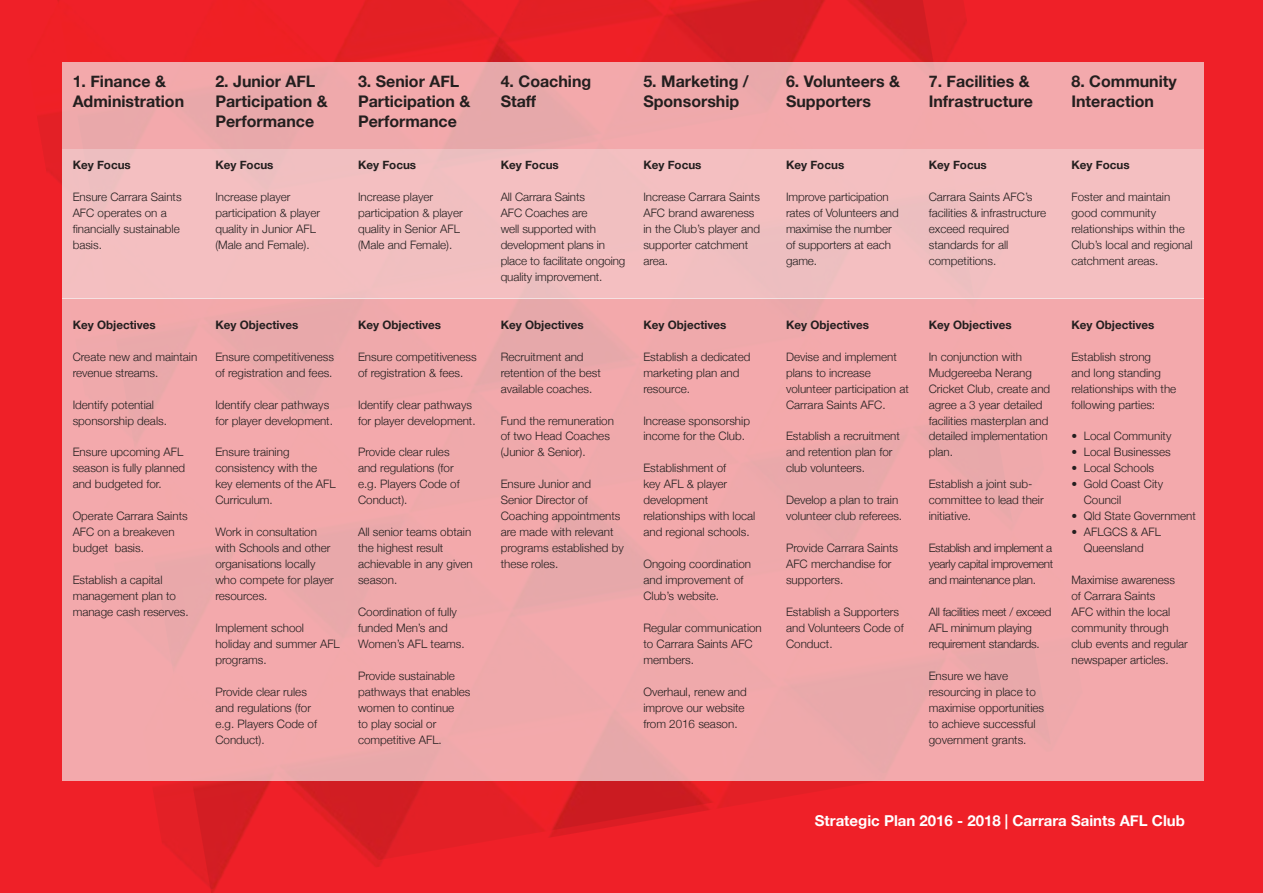
<style>
.page{position:relative;width:1263px;height:893px;background:#ef2028}
.page>*{position:absolute;margin:0;border:0;box-sizing:border-box;transform-origin:0 0}
.t1{font:700 16.05px/20.4px "Helvetica Neue";color:#241f1f}
.t2{font:700 15px "Helvetica Neue";color:#fff}
.t3{font:300 11.7px/16px "Helvetica Neue";color:#241f1f}
.t4{font:700 11.7px "Helvetica Neue";color:#241f1f}
.t5{font:300 11.7px/16px "Helvetica Neue";letter-spacing:-.02em;color:#241f1f}
</style>
<div class="page">
<img style="left:37px;top:0;width:930px;height:893px">
<div style="left:62px;top:62px;width:1142px;height:87px;background:linear-gradient(to right,#eca9aa,#f3a9ac)"></div>
<div style="left:62px;top:149px;width:1142px;height:150px;background:#f4bfc1"></div>
<div style="left:62px;top:299px;width:1142px;height:482px;background:#f3a9ab"></div>
<h1 class="t1" style="left:73px;top:71px;width:113px">1. Finance &amp;<br>Administration</h1>
<h1 class="t1" style="left:215px;top:71px;width:114px">2. Junior AFL<br>Participation &amp;<br>Performance</h1>
<h1 class="t1" style="left:358px;top:71px;width:114px">3. Senior AFL<br>Participation &amp;<br>Performance</h1>
<h1 class="t1" style="left:501px;top:71px;width:92px">4. Coaching<br>Staff</h1>
<h1 class="t1" style="left:643px;top:71px;width:107px">5. Marketing /<br>Sponsorship</h1>
<h1 class="t1" style="left:786px;top:71px;width:116px">6. Volunteers &amp;<br>Supporters</h1>
<h1 class="t1" style="left:929px;top:71px;width:106px">7. Facilities &amp;<br>Infrastructure</h1>
<h1 class="t1" style="left:1071px;top:71px;width:107px">8. Community<br>Interaction</h1>
<p class="t4" style="left:73px;top:155px;width:60px">Key Focus</p>
<p class="t3" style="left:73px;top:188px;width:111px">Ensure Carrara Saints<br>AFC operates on a financially sustainable basis.</p>
<p class="t4" style="left:215px;top:155px;width:60px">Key Focus</p>
<p class="t3" style="left:215px;top:188px;width:106px">Increase player participation &amp; player quality in Junior AFL (Male and Female).</p>
<p class="t4" style="left:358px;top:155px;width:60px">Key Focus</p>
<p class="t3" style="left:358px;top:188px;width:106px">Increase player participation &amp; player quality in Senior AFL (Male and Female).</p>
<p class="t4" style="left:501px;top:155px;width:60px">Key Focus</p>
<p class="t3" style="left:501px;top:188px;width:126px">All Carrara Saints<br>AFC Coaches are<br>well supported with development plans in place to facilitate ongoing quality improvement.</p>
<p class="t4" style="left:501px;top:315px;width:85px">Key Objectives</p>
<p class="t3" style="left:501px;top:348px;width:102px">Recruitment and retention of the best available coaches.</p>
<p class="t3" style="left:501px;top:412px;width:115px">Fund the remuneration of two Head Coaches (Junior &amp; Senior).</p>
<p class="t3" style="left:501px;top:476px;width:125px">Ensure Junior and<br>Senior Director of<br>Coaching appointments are made with relevant programs established by these roles.</p>
<p class="t4" style="left:643px;top:155px;width:60px">Key Focus</p>
<p class="t3" style="left:643px;top:188px;width:118px">Increase Carrara Saints<br>AFC brand awareness in the Club’s player and supporter catchment area.</p>
<p class="t4" style="left:786px;top:155px;width:60px">Key Focus</p>
<p class="t3" style="left:786px;top:188px;width:114px">Improve participation rates of Volunteers and maximise the number of supporters at each game.</p>
<p class="t4" style="left:929px;top:155px;width:60px">Key Focus</p>
<p class="t3" style="left:929px;top:188px;width:119px">Carrara Saints AFC’s facilities &amp; infrastructure exceed required standards for all competitions.</p>
<p class="t4" style="left:1071px;top:155px;width:60px">Key Focus</p>
<p class="t3" style="left:1071px;top:188px;width:123px">Foster and maintain good community relationships within the<br>Club’s local and regional catchment areas.</p>
<p class="t4" style="left:73px;top:315px;width:85px">Key Objectives</p>
<p class="t3" style="left:73px;top:348px;width:126px">Create new and maintain revenue streams.</p>
<p class="t3" style="left:73px;top:396px;width:96px">Identify potential sponsorship deals.</p>
<p class="t3" style="left:73px;top:444px;width:114px">Ensure upcoming AFL season is fully planned and budgeted for.</p>
<p class="t3" style="left:73px;top:508px;width:117px">Operate Carrara Saints<br>AFC on a breakeven budget basis.</p>
<p class="t3" style="left:73px;top:571px;width:117px">Establish a capital management plan to manage cash reserves.</p>
<p class="t4" style="left:215px;top:315px;width:85px">Key Objectives</p>
<p class="t3" style="left:215px;top:348px;width:120px">Ensure competitiveness of registration and fees.</p>
<p class="t3" style="left:215px;top:396px;width:119px">Identify clear pathways for player development.</p>
<p class="t3" style="left:215px;top:444px;width:122px">Ensure training consistency with the key elements of the AFL<br>Curriculum.</p>
<p class="t3" style="left:215px;top:524px;width:120px">Work in consultation with Schools and other organisations locally who compete for player resources.</p>
<p class="t3" style="left:215px;top:619px;width:126px">Implement school holiday and summer AFL programs.</p>
<p class="t3" style="left:215px;top:683px;width:103px">Provide clear rules and regulations (for e.g. Players Code of<br>Conduct).</p>
<p class="t4" style="left:358px;top:315px;width:85px">Key Objectives</p>
<p class="t3" style="left:358px;top:348px;width:120px">Ensure competitiveness of registration &amp; fees.</p>
<p class="t3" style="left:358px;top:396px;width:119px">Identify clear pathways for player development.</p>
<p class="t3" style="left:358px;top:444px;width:103px">Provide clear rules and regulations (for e.g. Players Code of<br>Conduct).</p>
<p class="t3" style="left:358px;top:524px;width:116px">All senior teams obtain the highest result achievable in any given season.</p>
<p class="t3" style="left:358px;top:603px;width:108px">Coordination of fully funded Men’s and<br>Women’s AFL teams.</p>
<p class="t3" style="left:358px;top:667px;width:114px">Provide sustainable pathways that enables women to continue<br>to play social or competitive AFL.</p>
<p class="t4" style="left:643px;top:315px;width:85px">Key Objectives</p>
<p class="t3" style="left:643px;top:348px;width:109px">Establish a dedicated marketing plan and resource.</p>
<p class="t3" style="left:643px;top:412px;width:108px">Increase sponsorship income for the Club.</p>
<p class="t3" style="left:643px;top:460px;width:114px">Establishment of<br>key AFL &amp; player development relationships with local and regional schools.</p>
<p class="t3" style="left:643px;top:556px;width:109px">Ongoing coordination and improvement of<br>Club’s website.</p>
<p class="t3" style="left:643px;top:619px;width:120px">Regular communication to Carrara Saints AFC members.</p>
<p class="t3" style="left:643px;top:683px;width:105px">Overhaul, renew and improve our website from 2016 season.</p>
<p class="t4" style="left:786px;top:315px;width:85px">Key Objectives</p>
<p class="t3" style="left:786px;top:348px;width:124px">Devise and implement plans to increase volunteer participation at<br>Carrara Saints AFC.</p>
<p class="t3" style="left:786px;top:428px;width:115px">Establish a recruitment and retention plan for club volunteers.</p>
<p class="t3" style="left:786px;top:492px;width:118px">Develop a plan to train volunteer club referees.</p>
<p class="t3" style="left:786px;top:540px;width:114px">Provide Carrara Saints<br>AFC merchandise for supporters.</p>
<p class="t3" style="left:786px;top:603px;width:119px">Establish a Supporters and Volunteers Code of<br>Conduct.</p>
<p class="t4" style="left:929px;top:315px;width:85px">Key Objectives</p>
<p class="t3" style="left:929px;top:348px;width:123px">In conjunction with<br>Mudgereeba Nerang<br>Cricket Club, create and agree a 3 year detailed facilities masterplan and detailed implementation plan.</p>
<p class="t3" style="left:929px;top:476px;width:117px">Establish a joint sub&shy;committee to lead their initiative.</p>
<p class="t3" style="left:929px;top:540px;width:126px;text-align:justify">Establish and implement a yearly capital improvement and maintenance plan.</p>
<p class="t5" style="left:929px;top:603px;width:124px">All facilities meet / exceed<br>AFL minimum playing requirement standards.</p>
<p class="t3" style="left:929px;top:667px;width:117px">Ensure we have resourcing in place to maximise opportunities to achieve successful government grants.</p>
<p class="t4" style="left:1071px;top:315px;width:85px">Key Objectives</p>
<p class="t3" style="left:1071px;top:348px;width:106px">Establish strong<br>and long standing relationships with the following parties:</p>
<p class="t3" style="left:1071px;top:428px;width:102px">• Local Community</p>
<p class="t3" style="left:1071px;top:444px;width:101px">• Local Businesses</p>
<p class="t3" style="left:1071px;top:460px;width:84px">• Local Schools</p>
<p class="t3" style="left:1084px;top:476px;width:81px;text-indent:-12px">• Gold Coast City<br>Council</p>
<p class="t3" style="left:1071px;top:508px;width:126px">• Qld State Government</p>
<p class="t3" style="left:1071px;top:524px;width:91px;text-align:center">• AFLGCS &amp; AFL<br>Queensland</p>
<p class="t3" style="left:1071px;top:571px;width:118px">Maximise awareness<br>of Carrara Saints<br>AFC within the local community through club events and regular newspaper articles.</p>
<p class="t2" style="left:815px;top:808px;width:372px">Strategic Plan 2016 - 2018 | Carrara Saints AFL Club</p>
</div>
